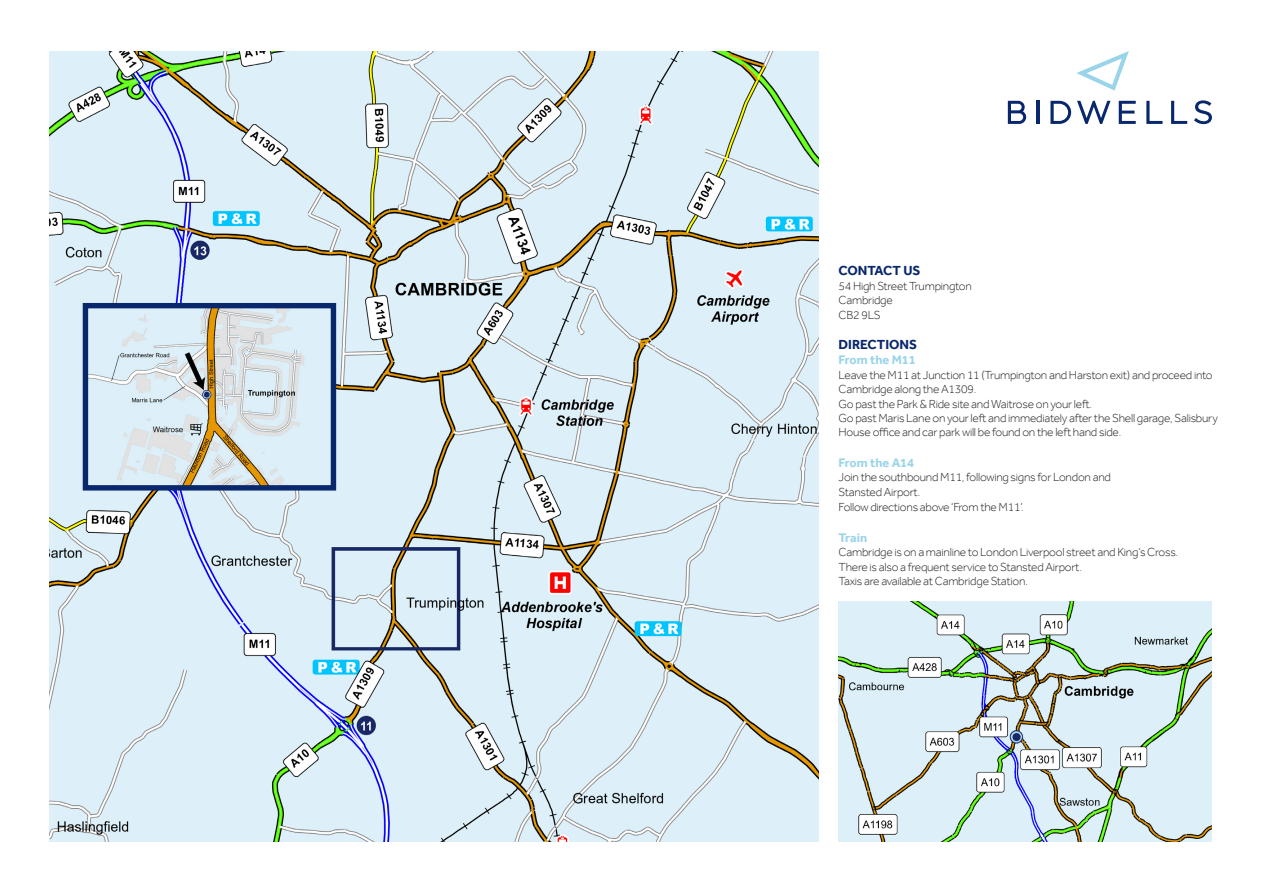
<style>
.page{position:relative;width:1263px;height:893px;background:#fff}
.page>*{position:absolute;margin:0;border:0;box-sizing:border-box;transform-origin:0 0}
.t1{font:700 13.5px "Effra";color:#08276c}
.t2{font:700 12.75px "Effra";color:#99d4ea}
.t3{font:300 12px/14.4px "Effra";letter-spacing:-.02em;color:#231f20}
</style>
<div class="page">
<img style="left:50px;top:51px;width:768px;height:791px">
<img style="left:838px;top:602px;width:374px;height:240px">
<img style="left:89px;top:309px;width:241px;height:176px">
<div style="left:83px;top:303px;width:253px;height:188px;border:5px solid #08276c"></div>
<svg style="left:1008px;top:101px;width:18px;height:23px"></svg>
<hr style="left:1036px;top:101px;width:3px;height:23px;background:#08276c">
<svg style="left:1077px;top:101px;width:33px;height:23px"></svg>
<svg style="left:1119px;top:101px;width:17px;height:23px"></svg>
<svg style="left:1146px;top:101px;width:16px;height:23px"></svg>
<svg style="left:1171px;top:101px;width:16px;height:23px"></svg>
<svg style="left:1194px;top:100px;width:18px;height:24px"></svg>
<svg style="left:1050px;top:101px;width:21px;height:23px"></svg>
<svg style="left:1076px;top:51px;width:53px;height:40px"></svg>
<p class="t1" style="left:838px;top:263px;width:84px">CONTACT US</p>
<p class="t3" style="left:838px;top:278px;width:135px">54 High Street Trumpington</p>
<p class="t3" style="left:838px;top:293px;width:56px">Cambridge</p>
<p class="t3" style="left:838px;top:307px;width:44px">CB2 9LS</p>
<p class="t1" style="left:838px;top:337px;width:80px">DIRECTIONS</p>
<p class="t2" style="left:838px;top:353px;width:79px">From the M11</p>
<p class="t3" style="left:838px;top:367px;width:376px">Leave the M11 at Junction 11 (Trumpington and Harston exit) and proceed into<br>Cambridge along the A1309.</p>
<p class="t3" style="left:838px;top:396px;width:255px">Go past the Park &amp; Ride site and Waitrose on your left.</p>
<p class="t3" style="left:838px;top:411px;width:381px">Go past Maris Lane on your left and immediately after the Shell garage, Salisbury<br>House office and car park will be found on the left hand side.</p>
<p class="t2" style="left:838px;top:455px;width:77px">From the A14</p>
<p class="t3" style="left:838px;top:470px;width:274px">Join the southbound M11, following signs for London and<br>Stansted Airport.</p>
<p class="t3" style="left:838px;top:500px;width:187px">Follow directions above ‘From the M11’.</p>
<p class="t2" style="left:838px;top:530px;width:30px">Train</p>
<p class="t3" style="left:838px;top:545px;width:341px">Cambridge is on a mainline to London Liverpool street and King’s Cross.</p>
<p class="t3" style="left:838px;top:559px;width:245px">There is also a frequent service to Stansted Airport.</p>
<p class="t3" style="left:838px;top:574px;width:191px">Taxis are available at Cambridge Station.</p>
</div>
